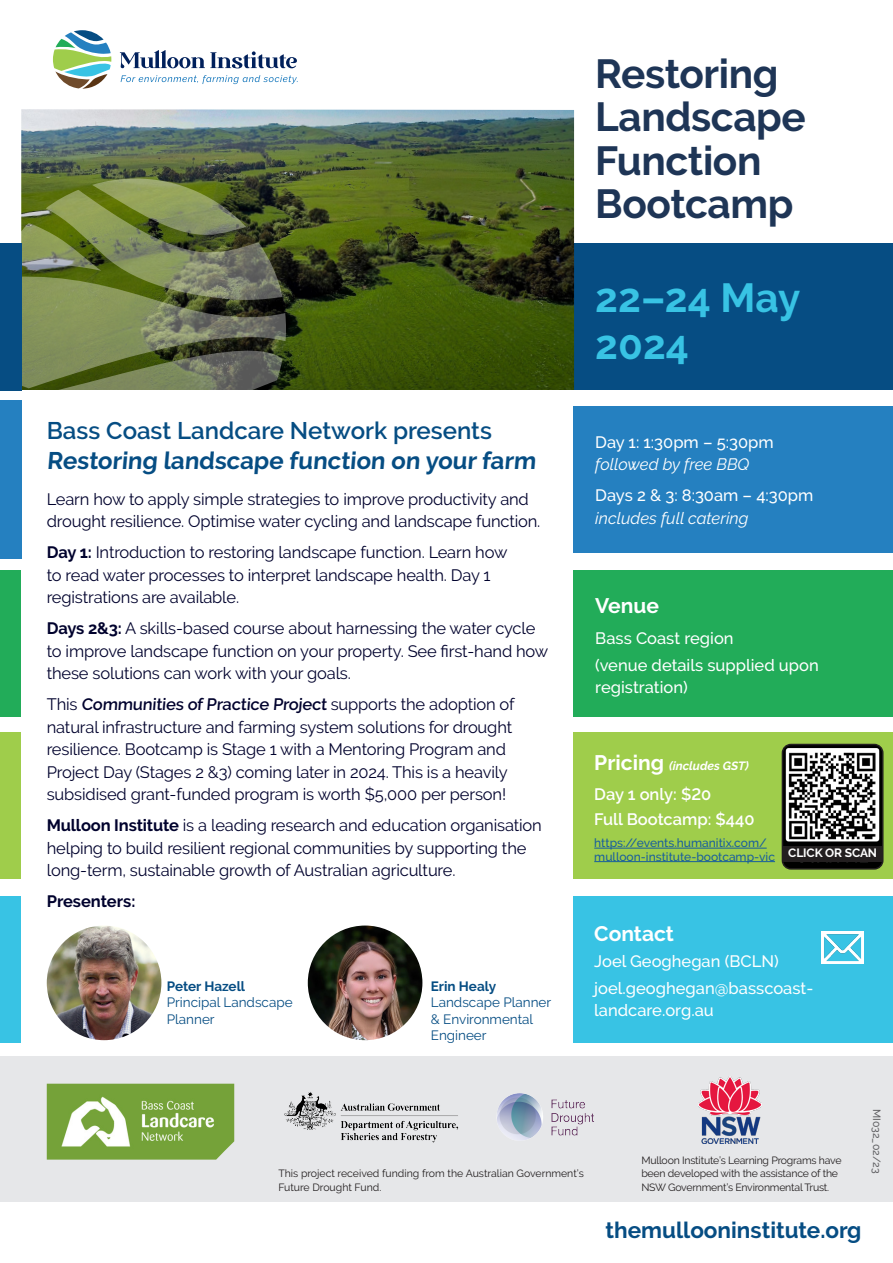
<style>
.page{position:relative;width:893px;height:1263px;background:#fff}
.page>*{position:absolute;margin:0;border:0;box-sizing:border-box;transform-origin:0 0}
.t1{font:700 40.5px/43.5px "Raleway";letter-spacing:-.01em;color:#1e3556}
.t2{font:700 40.5px "Raleway";color:#38c3e4}
.t3{font:700 24px/30px "Raleway";color:#064d83}
.t4{font:700 22.5px "Raleway";color:#064d83}
.t5{font:700 21px "Raleway";color:#fff}
.t6{font:16.5px/22.5px "Raleway";letter-spacing:-.01em;color:#00022d}
.t7{font:500 16.5px/22.5px "Raleway";color:#fff}
.t8{font:600 16.5px "Raleway";color:#fff}
.t9{font:700 16.5px "Raleway";color:#00022d}
.t10{font:13.5px/16.5px "Raleway";color:#064d83}
.t11{font:700 13.5px "Raleway";color:#064d83}
.t12{font:500 12px/13.5px "Raleway";color:#175d9e}
.t13{font:italic 700 12px "Raleway";color:#fff}
.t14{font:700 12px "Raleway";letter-spacing:-.01em;color:#fff}
.Body_2023_10-15-3{font:10.5px/13.5px "Raleway";letter-spacing:-.02em;color:#231f20}
.Body_2023_10-15-3-2{font:10.5px/13.5px "Raleway";color:#231f20}
.t15{font:500 10.5px "Raleway";color:#616164}
.s1{font-weight:600}
.s2{font-weight:700}
.s3{font-weight:400;font-style:italic}
.s4{font-style:normal;font-size:21px}
</style>
<div class="page">
<div style="left:0;top:243px;width:893px;height:147px;background:#064d83"></div>
<div style="left:0;top:406px;width:893px;height:147px;background:#2580c0"></div>
<div style="left:0;top:570px;width:893px;height:147px;background:#22ac59"></div>
<div style="left:0;top:732px;width:893px;height:147px;background:#9fcd4b"></div>
<div style="left:0;top:895px;width:893px;height:147px;background:#38c3e4"></div>
<div style="left:0;top:1056px;width:893px;height:145px;background:#e6e7e9"></div>
<div style="left:21px;top:150px;width:552px;height:900px;background:#fff"></div>
<img style="left:21px;top:109px;width:553px;height:281px">
<svg style="left:121px;top:75px;width:177px;height:9px"></svg>
<svg style="left:53px;top:30px;width:58px;height:59px"></svg>
<svg style="left:120px;top:50px;width:177px;height:19px"></svg>
<img style="left:698px;top:1076px;width:64px;height:68px">
<hr style="left:594px;top:848px;width:173px;height:1px;background:#175d9e">
<hr style="left:594px;top:861px;width:181px;height:1px;background:#175d9e">
<img style="left:822px;top:932px;width:41px;height:31px">
<img style="left:47px;top:1083px;width:187px;height:77px">
<img style="left:284px;top:1092px;width:310px;height:51px">
<img style="left:782px;top:744px;width:101px;height:125px">
<div style="left:782px;top:744px;width:101px;height:126px;border:2px solid #231f20;border-radius:9px"></div>
<div style="left:783px;top:846px;width:99px;height:16px;background:#231f20"></div>
<svg style="left:21px;top:179px;width:265px;height:300px"></svg>
<div style="left:0;top:400px;width:21px;height:159px;background:#2580c0"></div>
<div style="left:0;top:243px;width:21px;height:148px;background:#064d83"></div>
<img style="left:308px;top:925px;width:114px;height:115px;border-radius:57px">
<img style="left:47px;top:925px;width:114px;height:115px;border-radius:57px">
<img style="left:789px;top:752px;width:87px;height:87px">
<p class="t3" style="left:47px;top:415px;width:493px"><span class="s1">Bass Coast Landcare Network presents<br></span>Restoring landscape function on your farm</p>
<p class="t6" style="left:47px;top:488px;width:495px">Learn how to apply simple strategies to improve productivity and drought resilience. Optimise water cycling and landscape function.</p>
<p class="t6" style="left:47px;top:541px;width:462px"><span class="s2">Day 1:</span> Introduction to restoring landscape function. Learn how to read water processes to interpret landscape health. Day 1 registrations are available.</p>
<p class="t6" style="left:47px;top:617px;width:503px"><span class="s2">Days 2&amp;3:</span> A skills-based course about harnessing the water cycle to improve landscape function on your property. See first-hand how these solutions can work with your goals.</p>
<p class="t6" style="left:47px;top:693px;width:469px">This <span class="s1">Communities of Practice Project</span> supports the adoption of natural infrastructure and farming system solutions for drought resilience. Bootcamp is Stage 1 with a Mentoring Program and Project Day (Stages 2 &amp;3) coming later in 2024. This is a heavily subsidised grant-funded program is worth $5,000 per person!</p>
<p class="t6" style="left:47px;top:814px;width:497px"><span class="s2">Mulloon Institute</span> is a leading research and education organisation helping to build resilient regional communities by supporting the long-term, sustainable growth of Australian agriculture.</p>
<p class="t9" style="left:47px;top:892px;width:90px">Presenters:</p>
<p class="t11" style="left:167px;top:978px;width:80px">Peter Hazell</p>
<p class="t10" style="left:167px;top:994px;width:127px">Principal Landscape<br>Planner</p>
<p class="t11" style="left:431px;top:978px;width:67px">Erin Healy</p>
<p class="t10" style="left:431px;top:994px;width:122px">Landscape Planner &amp; Environmental<br>Engineer</p>
<p class="t1" style="left:595px;top:52px;width:212px">Restoring<br>Landscape<br>Function<br>Bootcamp</p>
<p class="t2" style="left:595px;top:274px;width:207px">22–24 May</p>
<p class="t2" style="left:595px;top:322px;width:95px">2024</p>
<p class="t7" style="left:595px;top:431px;width:180px">Day 1: 1:30pm – 5:30pm <span class="s3">followed by free BBQ</span></p>
<p class="t7" style="left:595px;top:484px;width:220px">Days 2 &amp; 3: 8:30am – 4:30pm <span class="s3">includes full catering</span></p>
<p class="t5" style="left:595px;top:594px;width:65px">Venue</p>
<p class="t7" style="left:595px;top:627px;width:140px">Bass Coast region</p>
<p class="t7" style="left:595px;top:654px;width:225px">(venue details supplied upon registration)</p>
<p class="t13" style="left:594px;top:759px;width:156px"><span class="s4">Pricing</span> (includes GST)</p>
<p class="t8" style="left:594px;top:785px;width:119px">Day 1 only: $20</p>
<p class="t8" style="left:594px;top:810px;width:162px">Full Bootcamp: $440</p>
<p class="t12" style="left:594px;top:836px;width:182px">https://events.humanitix.com/ mulloon-institute-bootcamp-vic</p>
<p class="t14" style="left:788px;top:846px;width:90px">CLICK OR SCAN</p>
<p class="t5" style="left:594px;top:922px;width:81px">Contact</p>
<p class="t7" style="left:594px;top:950px;width:186px">Joel Geoghegan (BCLN)</p>
<p class="t7" style="left:594px;top:977px;width:221px">joel.geoghegan@basscoast&shy;landcare.org.au</p>
<p class="Body_2023_10-15-3-2" style="left:278px;top:1167px;width:307px">This project received funding from the Australian Government’s<br>Future Drought Fund.</p>
<p class="Body_2023_10-15-3" style="left:641px;top:1153px;width:202px">Mulloon Institute’s Learning Programs have been developed with the assistance of the<br>NSW Government’s Environmental Trust.</p>
<p class="t15" style="left:883px;top:1109px;width:66px;rotate:90deg">MI032_02/23</p>
<p class="t4" style="left:605px;top:1217px;width:258px">themullooninstitute.org</p>
</div>
